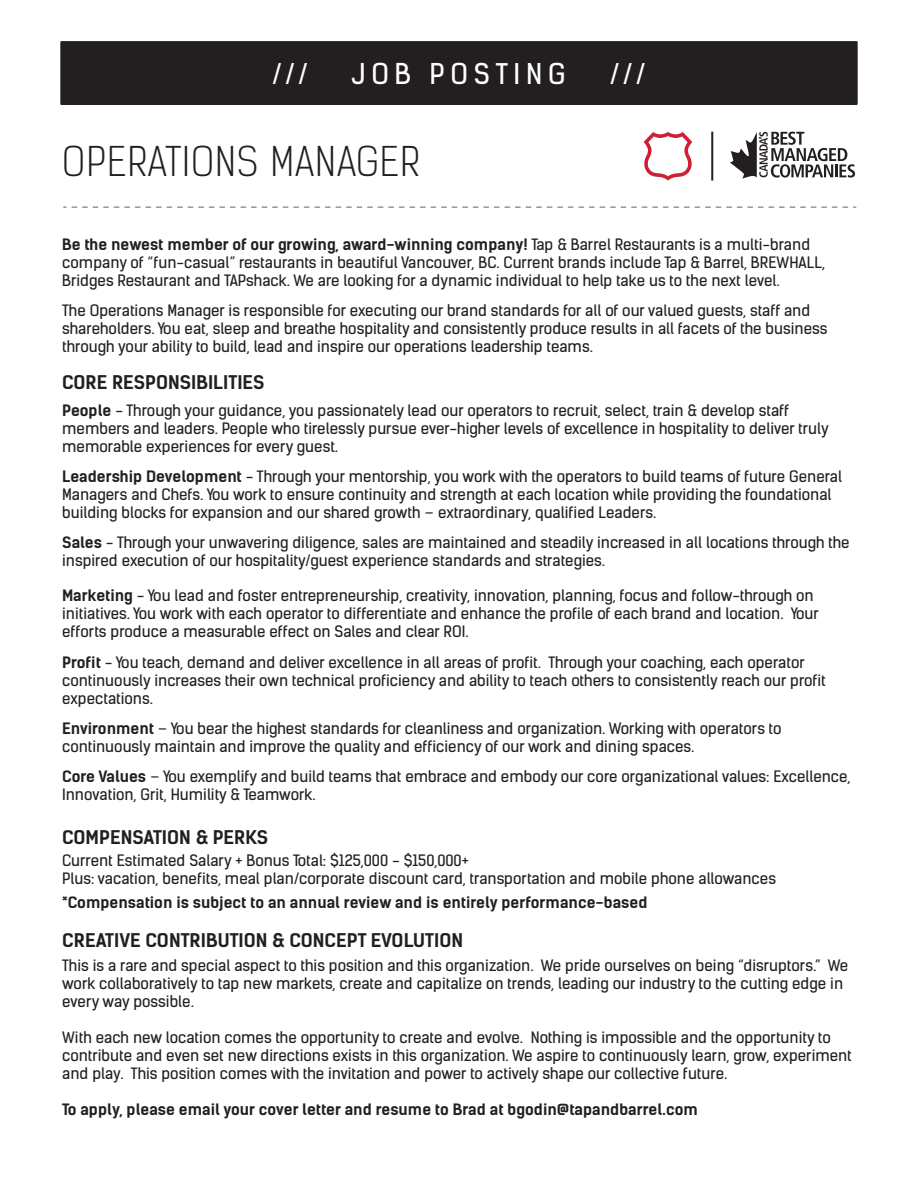
<style>
.page{position:relative;width:918px;height:1188px;background:#fff}
.page>*{position:absolute;margin:0;border:0;box-sizing:border-box;transform-origin:0 0}
.t1{font:300 39px "Kelson Sans";letter-spacing:.025em;color:#231f20;scale:1.04 1}
.t2{font:27.3px "Kelson Sans";letter-spacing:.2em;color:#fff;scale:1.04 1}
.t3{font:700 18px "Kelson Sans";color:#231f20;scale:1.04 1}
.t4{font:15px/18px "Kelson Sans";color:#231f20;scale:1.04 1}
.t5{font:700 15px "Kelson Sans";color:#231f20;scale:1.04 1}
.s1{font-weight:700}
</style>
<div class="page">
<svg style="left:72px;top:206px;width:784px;height:2px"></svg>
<div style="left:60px;top:41px;width:798px;height:64px;background:#231f20"></div>
<hr style="left:711px;top:132px;width:2px;height:49px;background:#231f20">
<svg style="left:644px;top:132px;width:48px;height:48px"></svg>
<svg style="left:730px;top:132px;width:125px;height:47px"></svg>
<h2 class="t2" style="left:272px;top:57px;width:37px">///</h2>
<h2 class="t2" style="left:352px;top:57px;width:207px">JOB POSTING</h2>
<h2 class="t2" style="left:610px;top:57px;width:37px">///</h2>
<h1 class="t1" style="left:62px;top:138px;width:345px">OPERATIONS MANAGER</h1>
<p class="t4" style="left:62px;top:235px;width:735px"><span class="s1">Be the newest member of our growing, award-winning company!</span> Tap &amp; Barrel Restaurants is a multi-brand company of “fun-casual” restaurants in beautiful Vancouver, BC. Current brands include Tap &amp; Barrel, BREWHALL,<br>Bridges Restaurant and TAPshack. We are looking for a dynamic individual to help take us to the next level.</p>
<p class="t4" style="left:62px;top:301px;width:737px">The Operations Manager is responsible for executing our brand standards for all of our valued guests, staff and shareholders. You eat, sleep and breathe hospitality and consistently produce results in all facets of the business through your ability to build, lead and inspire our operations leadership teams.</p>
<p class="t3" style="left:62px;top:371px;width:196px">CORE RESPONSIBILITIES</p>
<p class="t4" style="left:62px;top:402px;width:739px"><span class="s1">People</span> - Through your guidance, you passionately lead our operators to recruit, select, train &amp; develop staff members and leaders. People who tirelessly pursue ever-higher levels of excellence in hospitality to deliver truly memorable experiences for every guest.</p>
<p class="t4" style="left:62px;top:468px;width:751px"><span class="s1">Leadership Development</span> - Through your mentorship, you work with the operators to build teams of future General<br>Managers and Chefs. You work to ensure continuity and strength at each location while providing the foundational building blocks for expansion and our shared growth – extraordinary, qualified Leaders.</p>
<p class="t4" style="left:62px;top:534px;width:759px"><span class="s1">Sales</span> - Through your unwavering diligence, sales are maintained and steadily increased in all locations through the inspired execution of our hospitality/guest experience standards and strategies.</p>
<p class="t4" style="left:62px;top:586px;width:729px"><span class="s1">Marketing</span> - You lead and foster entrepreneurship, creativity, innovation, planning, focus and follow-through on initiatives. You work with each operator to differentiate and enhance the profile of each brand and location. Your efforts produce a measurable effect on Sales and clear ROI.</p>
<p class="t4" style="left:62px;top:654px;width:736px"><span class="s1">Profit</span> - You teach, demand and deliver excellence in all areas of profit. Through your coaching, each operator continuously increases their own technical proficiency and ability to teach others to consistently reach our profit expectations.</p>
<p class="t4" style="left:62px;top:720px;width:693px"><span class="s1">Environment</span> – You bear the highest standards for cleanliness and organization. Working with operators to continuously maintain and improve the quality and efficiency of our work and dining spaces.</p>
<p class="t4" style="left:62px;top:768px;width:760px"><span class="s1">Core Values</span> – You exemplify and build teams that embrace and embody our core organizational values: Excellence,<br>Innovation, Grit, Humility &amp; Teamwork.</p>
<p class="t3" style="left:62px;top:826px;width:200px">COMPENSATION &amp; PERKS</p>
<p class="t4" style="left:62px;top:852px;width:688px">Current Estimated Salary + Bonus Total: $125,000 - $150,000+<br>Plus: vacation, benefits, meal plan/corporate discount card, transportation and mobile phone allowances</p>
<p class="t5" style="left:62px;top:894px;width:564px">*Compensation is subject to an annual review and is entirely performance-based</p>
<p class="t3" style="left:62px;top:930px;width:387px">CREATIVE CONTRIBUTION &amp; CONCEPT EVOLUTION</p>
<p class="t4" style="left:62px;top:957px;width:757px">This is a rare and special aspect to this position and this organization. We pride ourselves on being “disruptors.” We work collaboratively to tap new markets, create and capitalize on trends, leading our industry to the cutting edge in every way possible.</p>
<p class="t4" style="left:62px;top:1029px;width:761px">With each new location comes the opportunity to create and evolve. Nothing is impossible and the opportunity to contribute and even set new directions exists in this organization. We aspire to continuously learn, grow, experiment and play. This position comes with the invitation and power to actively shape our collective future.</p>
<p class="t5" style="left:62px;top:1101px;width:613px">To apply, please email your cover letter and resume to Brad at bgodin@tapandbarrel.com</p>
</div>
